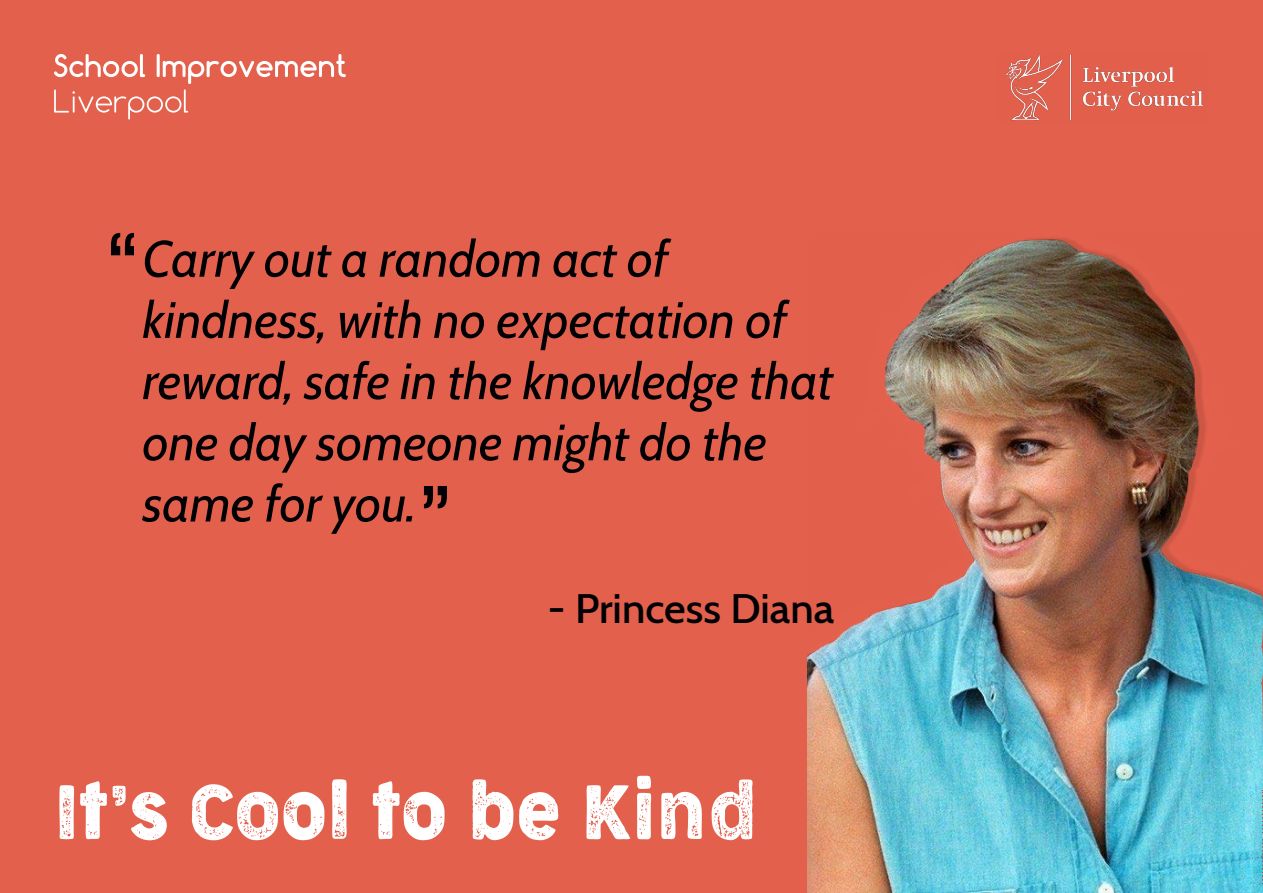
<style>
.page{position:relative;width:1263px;height:893px;background:#e3604c}
.page>*{position:absolute;margin:0;border:0;box-sizing:border-box;transform-origin:0 0}
.t1{font:150px "AGAJDA";color:#000005}
.t2{font:72px "Cocogoose Narrow Letterpress";color:#fff}
.t3{font:italic 51px/61.2px "Cabin";color:#000005}
.t4{font:500 42px "Cabin";color:#000005}
</style>
<div class="page">
<svg style="left:54px;top:54px;width:292px;height:66px"></svg>
<img style="left:1005px;top:54px;width:199px;height:67px">
<img style="left:808px;top:238px;width:455px;height:655px">
<h1 class="t1" style="left:98px;top:198px;width:46px">“</h1>
<p class="t3" style="left:142px;top:224px;width:692px">Carry out a random act of kindness, with no expectation of reward, safe in the knowledge that one day someone might do the same for you.</p>
<h1 class="t1" style="left:460px;top:543px;width:46px;rotate:-180deg">“</h1>
<p class="t4" style="left:548px;top:575px;width:288px">- Princess Diana</p>
<h2 class="t2" style="left:54px;top:764px;width:703px">It’s Cool to be Kind</h2>
</div>
